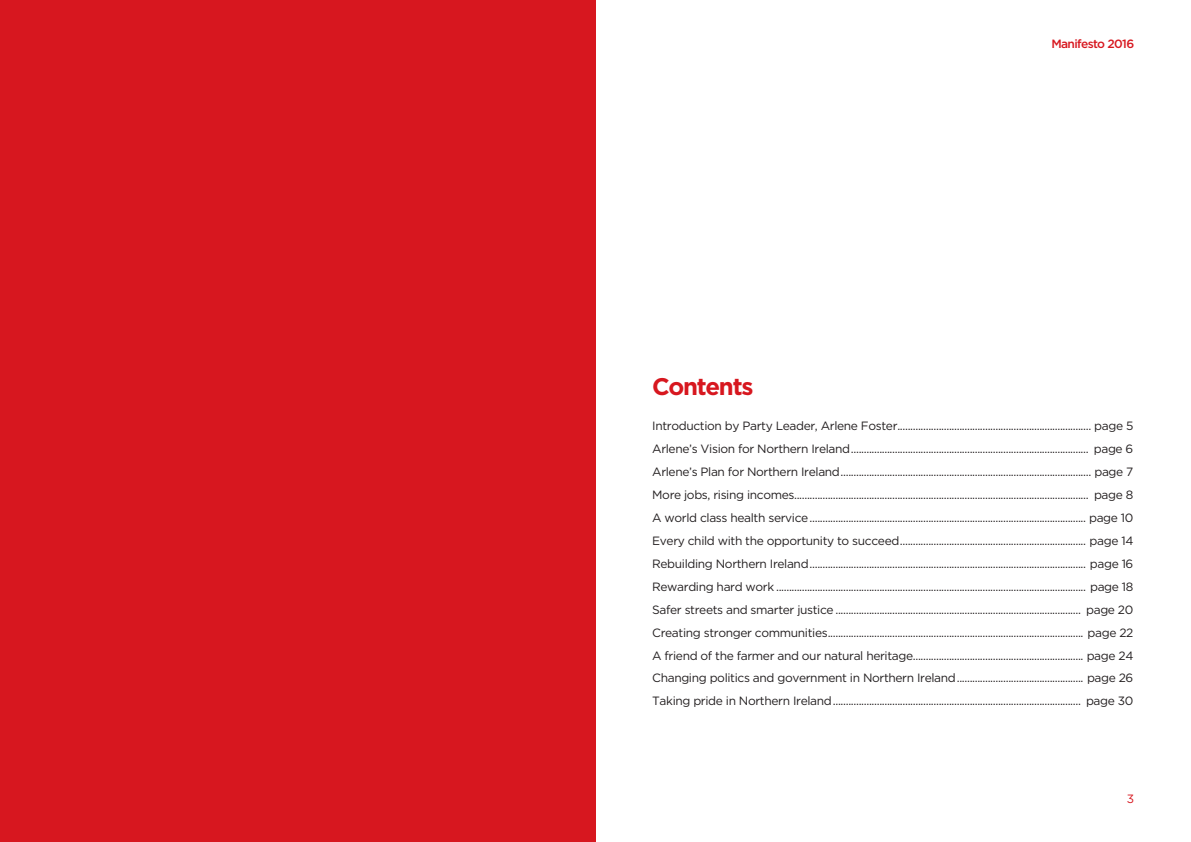
<style>
.page{position:relative;width:1191px;height:842px;background:#fff}
.page>*{position:absolute;margin:0;border:0;box-sizing:border-box;transform-origin:0 0}
.t1{font:700 24px "Gotham";letter-spacing:-.05em;color:#d7171f}
.t2{font:12px "Gotham";letter-spacing:-.03em;color:#231f20}
.t3{font:500 12px "Gotham";letter-spacing:-.05em;color:#d7171f}
.t4{font:12px "Gotham";color:#d7171f}
</style>
<div class="page">
<div style="left:0;top:0;width:595px;height:842px;background:#d7171f"></div>
<p class="t3" style="left:1051px;top:37px;width:84px">Manifesto 2016</p>
<p class="t1" style="left:652px;top:373px;width:103px">Contents</p>
<p class="t2" style="left:652px;top:420px;width:483px">Introduction by Party Leader, Arlene Foster........................................................................... page 5</p>
<p class="t2" style="left:652px;top:442px;width:482px">Arlene’s Vision for Northern Ireland............................................................................................ page 6</p>
<p class="t2" style="left:652px;top:465px;width:482px">Arlene’s Plan for Northern Ireland................................................................................................. page 7</p>
<p class="t2" style="left:652px;top:488px;width:482px">More jobs, rising incomes.................................................................................................................. page 8</p>
<p class="t2" style="left:652px;top:511px;width:482px">A world class health service........................................................................................................... page 10</p>
<p class="t2" style="left:652px;top:534px;width:482px">Every child with the opportunity to succeed........................................................................ page 14</p>
<p class="t2" style="left:652px;top:557px;width:482px">Rebuilding Northern Ireland........................................................................................................... page 16</p>
<p class="t2" style="left:652px;top:580px;width:482px">Rewarding hard work ........................................................................................................................ page 18</p>
<p class="t2" style="left:652px;top:603px;width:482px">Safer streets and smarter justice ............................................................................................... page 20</p>
<p class="t2" style="left:652px;top:626px;width:482px">Creating stronger communities................................................................................................... page 22</p>
<p class="t2" style="left:652px;top:649px;width:482px">A friend of the farmer and our natural heritage.................................................................. page 24</p>
<p class="t2" style="left:652px;top:671px;width:482px">Changing politics and government in Northern Ireland................................................. page 26</p>
<p class="t2" style="left:652px;top:694px;width:482px">Taking pride in Northern Ireland................................................................................................ page 30</p>
<p class="t4" style="left:1127px;top:792px;width:9px">3</p>
</div>
